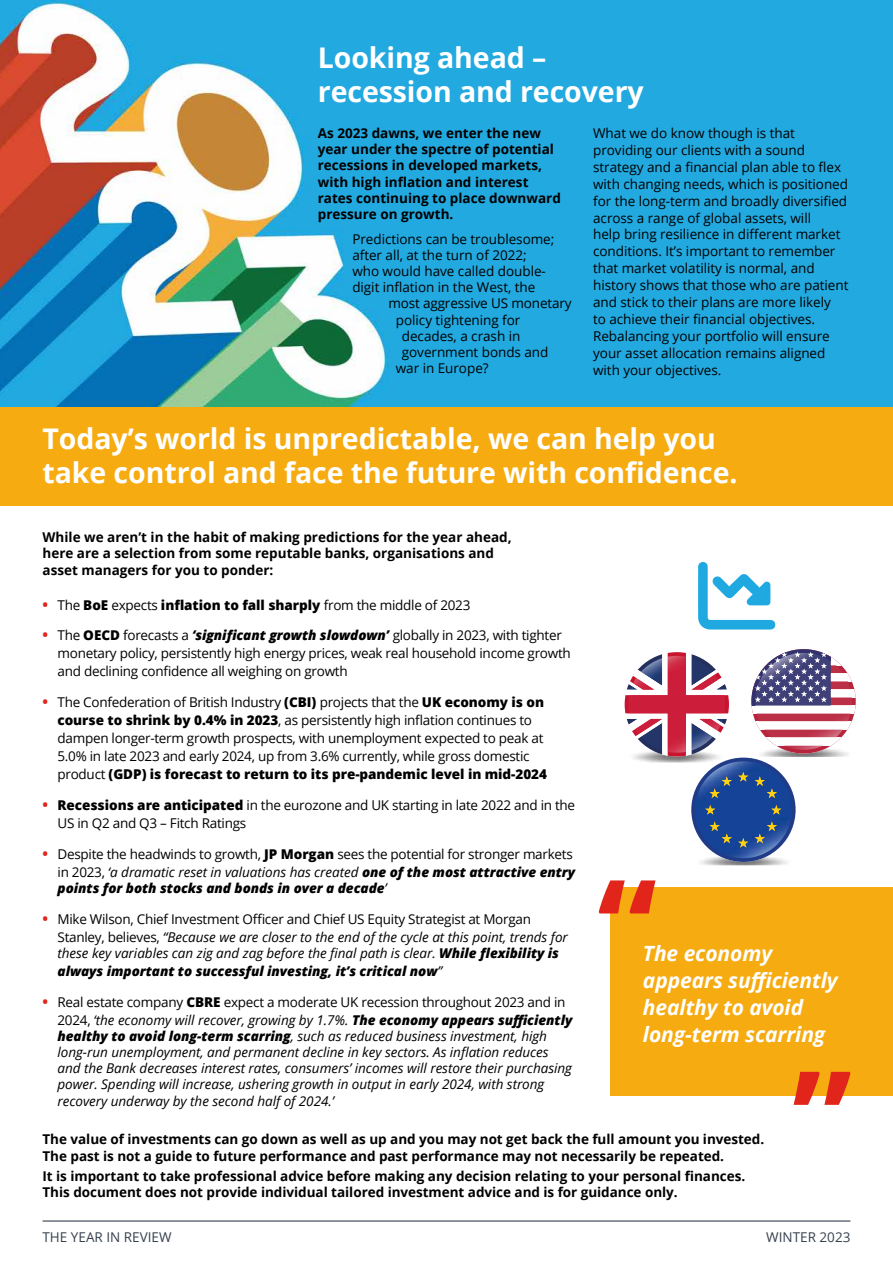
<style>
.page{position:relative;width:893px;height:1263px;background:#fff}
.page>*{position:absolute;margin:0;border:0;box-sizing:border-box;transform-origin:0 0}
.t1{font:700 28.5px/34.2px "Open Sans";letter-spacing:-.005em;color:#fff}
.t2{font:italic 700 21px/27px "Open Sans";letter-spacing:-.005em;color:#fff}
.t3{font:13.5px/17px "Open Sans";letter-spacing:-.01em;color:#000}
.t4{font:700 13.5px/16.2px "Open Sans";letter-spacing:-.005em;color:#000}
.t5{font:italic 13.5px/16.2px "Open Sans";letter-spacing:-.005em;color:#000}
.t6{font:italic 800 13.5px/18px "Open Sans";letter-spacing:-.005em;color:#000}
.t7{font:13.5px "Open Sans";color:#37414e}
.s1{font-weight:700;font-size:15px;color:#e1251b}
.s2{font-weight:800}
.s3{font-weight:800;font-style:italic}
.s4{font-style:italic}
.s5{font-weight:400}
</style>
<div class="page">
<hr style="left:43px;top:1220px;width:807px;height:1px;background:#37414e">
<div style="left:610px;top:888px;width:283px;height:208px;background:#f6ab10"></div>
<div style="left:0;top:406px;width:893px;height:100px;background:#f6ab10"></div>
<img style="left:0;top:0;width:893px;height:406px">
<svg style="left:698px;top:562px;width:77px;height:67px"></svg>
<img style="left:761px;top:750px;width:87px;height:7px">
<svg style="left:751px;top:649px;width:66px;height:56px"></svg>
<svg style="left:755px;top:651px;width:97px;height:99px"></svg>
<img style="left:699px;top:858px;width:88px;height:7px">
<div style="left:691px;top:758px;width:104px;height:104px;background:#203c89;border-radius:52px"></div>
<img style="left:695px;top:761px;width:97px;height:44px">
<svg style="left:738px;top:772px;width:10px;height:10px"></svg>
<svg style="left:709px;top:776px;width:23px;height:22px"></svg>
<svg style="left:755px;top:776px;width:22px;height:22px"></svg>
<svg style="left:695px;top:805px;width:97px;height:53px"></svg>
<img style="left:633px;top:756px;width:94px;height:7px">
<svg style="left:625px;top:652px;width:104px;height:104px"></svg>
<img style="left:628px;top:656px;width:97px;height:97px">
<img style="left:633px;top:678px;width:21px;height:12px">
<img style="left:635px;top:719px;width:27px;height:15px">
<img style="left:699px;top:719px;width:21px;height:12px">
<img style="left:691px;top:674px;width:27px;height:16px">
<svg style="left:599px;top:880px;width:56px;height:33px"></svg>
<svg style="left:794px;top:1072px;width:56px;height:33px"></svg>
<h1 class="t1" style="left:318px;top:40px;width:327px">Looking ahead – recession and recovery</h1>
<p class="t4" style="left:318px;top:125px;width:245px">As 2023 dawns, we enter the new year under the spectre of potential recessions in developed markets, with high inflation and interest rates continuing to place downward pressure on growth.</p>
<p class="t3" style="left:352px;top:230px;width:204px;line-height:16.2px">Predictions can be troublesome; after all, at the turn of 2022; who would have called double&shy;digit inflation in the West, the</p>
<p class="t3" style="left:388px;top:295px;width:185px">most aggressive US monetary</p>
<p class="t3" style="left:396px;top:311px;width:126px">policy tightening for</p>
<p class="t3" style="left:402px;top:327px;width:120px">decades, a crash in</p>
<p class="t3" style="left:402px;top:343px;width:148px">government bonds and</p>
<p class="t3" style="left:396px;top:359px;width:94px">war in Europe?</p>
<p class="t3" style="left:593px;top:124px;width:257px">What we do know though is that providing our clients with a sound strategy and a financial plan able to flex with changing needs, which is positioned for the long-term and broadly diversified across a range of global assets, will<br>help bring resilience in different market conditions. It’s important to remember that market volatility is normal, and history shows that those who are patient and stick to their plans are more likely<br>to achieve their financial objectives.<br>Rebalancing your portfolio will ensure your asset allocation remains aligned with your objectives.</p>
<h1 class="t1" style="left:43px;top:421px;width:697px">Today’s world is unpredictable, we can help you take control and face the future with confidence.</h1>
<p class="t4" style="left:43px;top:529px;width:471px">While we aren’t in the habit of making predictions for the year ahead, here are a selection from some reputable banks, organisations and asset managers for you to ponder:</p>
<p class="t3" style="left:43px;top:596px;width:429px"><span class="s1">•</span> The <span class="s2">BoE</span> expects <span class="s2">inflation to fall sharply</span> from the middle of 2023</p>
<p class="t3" style="left:58px;top:626px;width:515px;line-height:18px;text-indent:-15px"><span class="s1">•</span> The <span class="s2">OECD</span> forecasts a <span class="s3">‘significant growth slowdown’</span> globally in 2023, with tighter monetary policy, persistently high energy prices, weak real household income growth and declining confidence all weighing on growth</p>
<p class="t3" style="left:58px;top:693px;width:491px;line-height:18px;text-indent:-15px"><span class="s1">•</span> The Confederation of British Industry <span class="s2">(CBI)</span> projects that the <span class="s2">UK economy is on course to shrink by 0.4% in 2023</span>, as persistently high inflation continues to dampen longer-term growth prospects, with unemployment expected to peak at 5.0% in late 2023 and early 2024, up from 3.6% currently, while gross domestic product <span class="s2">(GDP) is forecast to return to its pre-pandemic level in mid-2024</span></p>
<p class="t3" style="left:58px;top:796px;width:519px;line-height:18px;text-indent:-15px"><span class="s1">•</span> <span class="s2">Recessions are anticipated</span> in the eurozone and UK starting in late 2022 and in the<br>US in Q2 and Q3 – Fitch Ratings</p>
<p class="t3" style="left:43px;top:844px;width:534px;line-height:18px;text-align:right"><span class="s1">•</span> Despite the headwinds to growth, <span class="s2">JP Morgan</span> sees the potential for stronger markets in 2023, <span class="s4">‘a dramatic reset in valuations has created</span> <span class="s3">one of the most attractive entry</span></p>
<p class="t6" style="left:58px;top:878px;width:331px">points for both stocks and bonds in over a decade<span class="s5">’</span></p>
<p class="t3" style="left:58px;top:909px;width:512px;line-height:18px;text-indent:-15px"><span class="s1">•</span> Mike Wilson, Chief Investment Officer and Chief US Equity Strategist at Morgan<br>Stanley, believes, <span class="s4">“Because we are closer to the end of the cycle at this point, trends for</span></p>
<p class="t6" style="left:58px;top:943px;width:503px"><span class="s5">these key variables can zig and zag before the final path is clear.</span> While flexibility is always important to successful investing, it’s critical now<span class="s5">”</span></p>
<p class="t3" style="left:58px;top:992px;width:516px;line-height:18px;text-indent:-15px"><span class="s1">•</span> Real estate company <span class="s2">CBRE</span> expect a moderate UK recession throughout 2023 and in<br>2024, <span class="s4">‘the economy will recover, growing by 1.7%.</span> <span class="s3">The economy appears sufficiently</span></p>
<p class="t5" style="left:58px;top:1027px;width:516px"><span class="s2">healthy to avoid long-term scarring</span>, such as reduced business investment, high long-run unemployment, and permanent decline in key sectors. As inflation reduces and the Bank decreases interest rates, consumers’ incomes will restore their purchasing power. Spending will increase, ushering growth in output in early 2024, with strong recovery underway by the second half of 2024.’</p>
<p class="t4" style="left:43px;top:1131px;width:723px">The value of investments can go down as well as up and you may not get back the full amount you invested.<br>The past is not a guide to future performance and past performance may not necessarily be repeated.</p>
<p class="t4" style="left:43px;top:1168px;width:704px">It is important to take professional advice before making any decision relating to your personal finances.<br>This document does not provide individual tailored investment advice and is for guidance only.</p>
<h2 class="t2" style="left:643px;top:939px;width:196px">The economy appears sufficiently healthy to avoid long-term scarring</h2>
<p class="t7" style="left:43px;top:1227px;width:131px">THE YEAR IN REVIEW</p>
<p class="t7" style="left:766px;top:1227px;width:86px">WINTER 2023</p>
</div>
